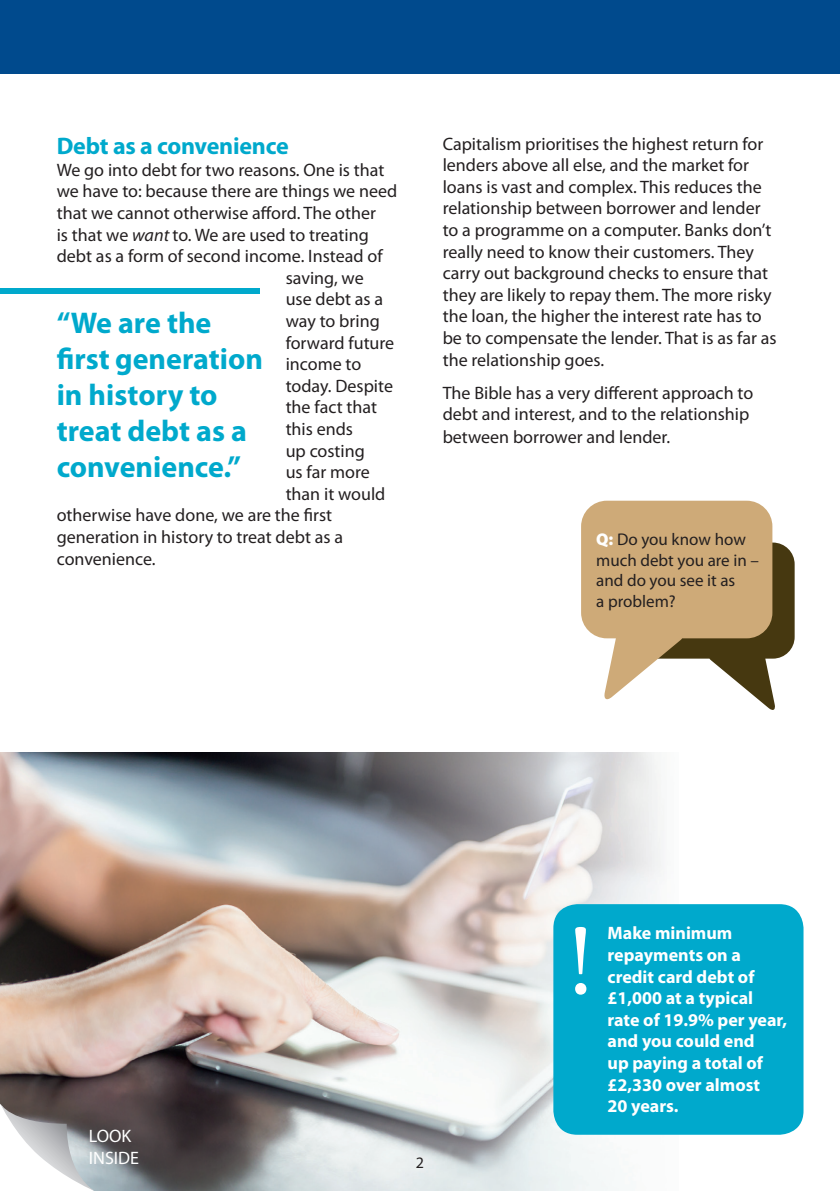
<style>
.page{position:relative;width:840px;height:1191px;background:#fff}
.page>*{position:absolute;margin:0;border:0;box-sizing:border-box;transform-origin:0 0}
.t1{font:100px "Minion Pro";color:#fff}
.t2{font:700 30px/36px "Myriad Pro";color:#00a9cc}
.t3{font:700 24px "Myriad Pro";letter-spacing:-.01em;color:#00a9cc}
.t4{font:18px/21.6px "Myriad Pro";color:#231f20}
.t5{font:700 18px/21.6px "Myriad Pro";color:#fff}
.t6{font:18px/21.6px "Myriad Pro";color:#fff}
.t7{font:17px/20.4px "Myriad Pro";color:#231f20}
.t8{font:16px "Myriad Pro";color:#231f20}
.s1{font-style:italic}
.s2{font-weight:900;color:#fff}
</style>
<div class="page">
<img style="left:0;top:753px;width:678px;height:438px">
<svg style="left:581px;top:501px;width:213px;height:209px"></svg>
<div style="left:553px;top:904px;width:250px;height:230px;background:#00a9cc;border-radius:24px"></div>
<div style="left:0;top:0;width:839px;height:74px;background:#004a8d"></div>
<div style="left:0;top:288px;width:260px;height:5px;background:#00a9cc"></div>
<svg style="left:0;top:1103px;width:94px;height:88px"></svg>
<h3 class="t3" style="left:57px;top:130px;width:233px">Debt as a convenience</h3>
<p class="t4" style="left:57px;top:159px;width:329px">We go into debt for two reasons. One is that</p>
<p class="t4" style="left:57px;top:180px;width:342px">we have to: because there are things we need</p>
<p class="t4" style="left:57px;top:202px;width:320px">that we cannot otherwise afford. The other</p>
<p class="t4" style="left:57px;top:223px;width:313px">is that we <span class="s1">want</span> to. We are used to treating</p>
<p class="t4" style="left:57px;top:245px;width:327px">debt as a form of second income. Instead of</p>
<p class="t4" style="left:285px;top:267px;width:79px">saving, we</p>
<p class="t4" style="left:285px;top:288px;width:99px">use debt as a</p>
<p class="t4" style="left:285px;top:310px;width:96px">way to bring</p>
<p class="t4" style="left:285px;top:331px;width:110px">forward future</p>
<p class="t4" style="left:285px;top:353px;width:77px">income to</p>
<p class="t4" style="left:285px;top:375px;width:109px">today. Despite</p>
<p class="t4" style="left:285px;top:396px;width:93px">the fact that</p>
<p class="t4" style="left:285px;top:418px;width:69px">this ends</p>
<p class="t4" style="left:285px;top:439px;width:81px">up costing</p>
<p class="t4" style="left:285px;top:461px;width:86px">us far more</p>
<p class="t4" style="left:285px;top:483px;width:101px">than it would</p>
<p class="t4" style="left:57px;top:504px;width:277px">otherwise have done, we are the first</p>
<p class="t4" style="left:57px;top:526px;width:288px">generation in history to treat debt as a</p>
<p class="t4" style="left:57px;top:547px;width:100px">convenience.</p>
<h2 class="t2" style="left:57px;top:304px;width:207px">“We are the first generation in history to treat debt as a convenience.”</h2>
<p class="t4" style="left:442px;top:132px;width:335px">Capitalism prioritises the highest return for lenders above all else, and the market for loans is vast and complex. This reduces the relationship between borrower and lender to a programme on a computer. Banks don’t really need to know their customers. They carry out background checks to ensure that they are likely to repay them. The more risky the loan, the higher the interest rate has to be to compensate the lender. That is as far as the relationship goes.</p>
<p class="t4" style="left:442px;top:381px;width:312px;line-height:22.2px">The Bible has a very different approach to debt and interest, and to the relationship between borrower and lender.</p>
<p class="t7" style="left:596px;top:529px;width:164px"><span class="s2">Q:</span> Do you know how much debt you are in – and do you see it as<br>a problem?</p>
<p class="t6" style="left:89px;top:1125px;width:52px">LOOK<br>INSIDE</p>
<p class="t8" style="left:415px;top:1152px;width:10px">2</p>
<h1 class="t1" style="left:566px;top:894px;width:29px">!</h1>
<p class="t5" style="left:607px;top:922px;width:181px">Make minimum repayments on a credit card debt of £1,000 at a typical rate of 19.9% per year, and you could end<br>up paying a total of £2,330 over almost<br>20 years.</p>
</div>
